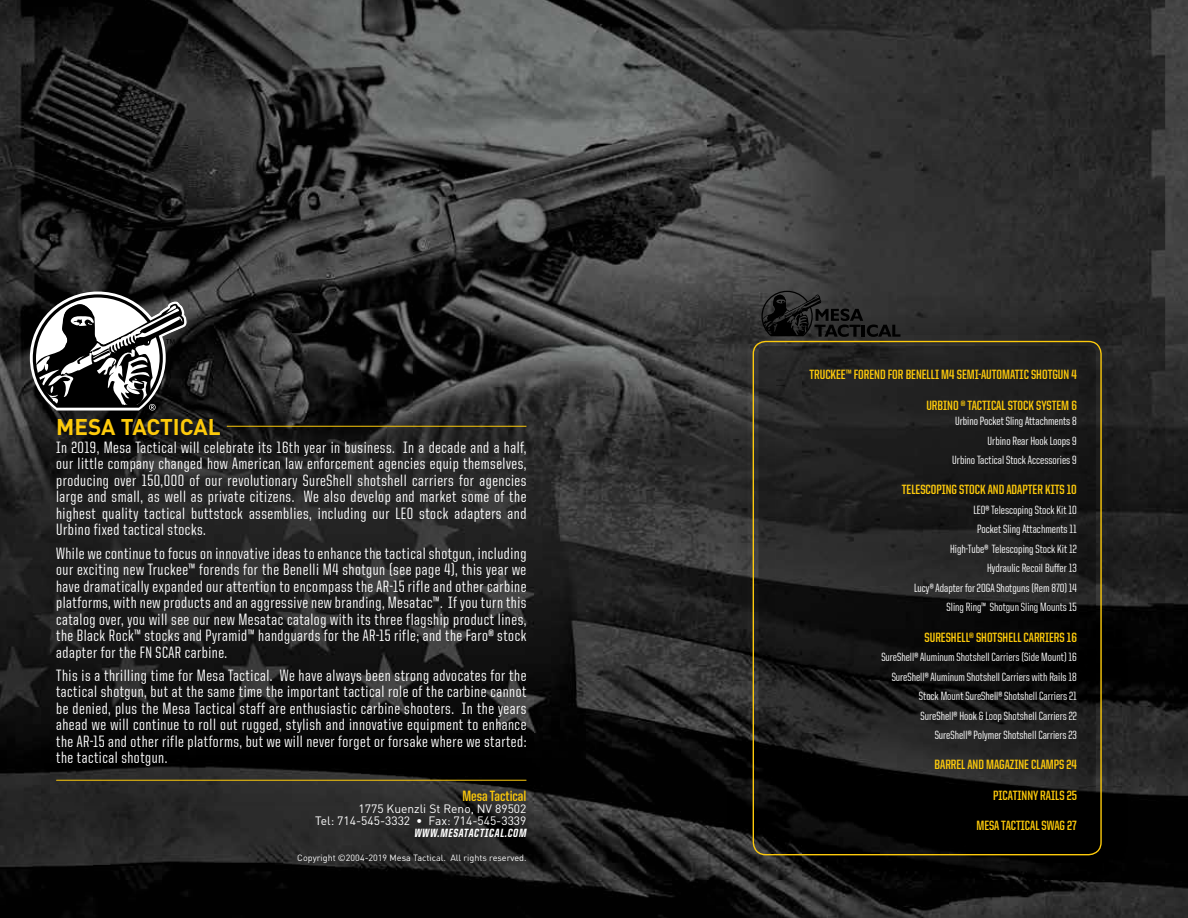
<style>
.page{position:relative;width:1188px;height:918px;background:#fff}
.page>*{position:absolute;margin:0;border:0;box-sizing:border-box;transform-origin:0 0}
.t1{font:700 22.5px "DIN";color:#fdca0b}
.t2{font:500 16.5px/16.5px "United Sans Cond";letter-spacing:.03em;color:#fff;text-align:justify}
.t3{font:700 15px "United Sans Cond";color:#fdca0b}
.t4{font:700 13.5px "United Sans Cond";color:#fdca0b}
.t5{font:500 12px/19.5px "United Sans Cond";color:#fff;text-align:right}
.t6{font:12px/12px "DIN";color:#fff;text-align:right}
.t7{font:800 12px "United Italic Cond";letter-spacing:.05em;color:#fff}
.t8{font:9px "DIN";color:#fff}
</style>
<div class="page">
<img style="left:0;top:0;width:1188px;height:918px">
<div style="left:723px;top:310px;width:408px;height:576px;background:#000;opacity:.6"></div>
<div style="left:728px;top:317px;width:398px;height:562px;background:#000;opacity:.6"></div>
<div style="left:39px;top:755px;width:505px;height:51px;background:#000;opacity:.6"></div>
<hr style="left:57px;top:780px;width:469px;height:1px;background:#fdca0b">
<div style="left:210px;top:401px;width:334px;height:51px;background:#000;opacity:.6"></div>
<hr style="left:227px;top:426px;width:299px;height:1px;background:#fdca0b">
<svg style="left:25px;top:287px;width:162px;height:132px"></svg>
<svg style="left:760px;top:289px;width:140px;height:49px"></svg>
<h1 class="t1" style="left:56px;top:412px;width:166px">MESA TACTICAL</h1>
<p class="t2" style="left:56px;top:439px;width:472px">In 2019, Mesa Tactical will celebrate its 16th year in business. In a decade and a half, our little company changed how American law enforcement agencies equip themselves, producing over 150,000 of our revolutionary SureShell shotshell carriers for agencies large and small, as well as private citizens. We also develop and market some of the highest quality tactical buttstock assemblies, including our LEO stock adapters and Urbino fixed tactical stocks.</p>
<p class="t2" style="left:56px;top:545px;width:472px">While we continue to focus on innovative ideas to enhance the tactical shotgun, including our exciting new Truckee™ forends for the Benelli M4 shotgun (see page 4), this year we have dramatically expanded our attention to encompass the AR-15 rifle and other carbine platforms, with new products and an aggressive new branding, Mesatac™. If you turn this catalog over, you will see our new Mesatac catalog with its three flagship product lines, the Black Rock™ stocks and Pyramid™ handguards for the AR-15 rifle; and the Faro® stock adapter for the FN SCAR carbine.</p>
<p class="t2" style="left:56px;top:667px;width:472px">This is a thrilling time for Mesa Tactical. We have always been strong advocates for the tactical shotgun, but at the same time the important tactical role of the carbine cannot be denied, plus the Mesa Tactical staff are enthusiastic carbine shooters. In the years ahead we will continue to roll out rugged, stylish and innovative equipment to enhance the AR-15 and other rifle platforms, but we will never forget or forsake where we started: the tactical shotgun.</p>
<p class="t3" style="left:462px;top:788px;width:66px">Mesa Tactical</p>
<p class="t6" style="left:315px;top:803px;width:213px">1775 Kuenzli St Reno, NV 89502<br>Tel: 714-545-3332 • Fax: 714-545-3339</p>
<p class="t7" style="left:414px;top:827px;width:114px">WWW.MESATACTICAL.COM</p>
<p class="t8" style="left:297px;top:852px;width:231px">Copyright ©2004-2019 Mesa Tactical. All rights reserved.</p>
<p class="t4" style="left:809px;top:368px;width:269px">TRUCKEE™ FOREND FOR BENELLI M4 SEMI-AUTOMATIC SHOTGUN 4</p>
<p class="t4" style="left:926px;top:398px;width:152px">URBINO ® TACTICAL STOCK SYSTEM 6</p>
<p class="t5" style="left:952px;top:411px;width:126px">Urbino Pocket Sling Attachments 8<br>Urbino Rear Hook Loops 9<br>Urbino Tactical Stock Accessories 9</p>
<p class="t4" style="left:902px;top:483px;width:177px">TELESCOPING STOCK AND ADAPTER KITS 10</p>
<p class="t5" style="left:914px;top:500px;width:164px">LEO® Telescoping Stock Kit 10<br>Pocket Sling Attachments 11<br>High-Tube® Telescoping Stock Kit 12<br>Hydraulic Recoil Buffer 13<br>Lucy® Adapter for 20GA Shotguns (Rem 870) 14<br>Sling Ring™ Shotgun Sling Mounts 15</p>
<p class="t4" style="left:925px;top:630px;width:154px">SURESHELL® SHOTSHELL CARRIERS 16</p>
<p class="t5" style="left:881px;top:647px;width:197px">SureShell® Aluminum Shotshell Carriers (Side Mount) 16<br>SureShell® Aluminum Shotshell Carriers with Rails 18<br>Stock Mount SureShell® Shotshell Carriers 21<br>SureShell® Hook &amp; Loop Shotshell Carriers 22<br>SureShell® Polymer Shotshell Carriers 23</p>
<p class="t4" style="left:935px;top:758px;width:144px">BARREL AND MAGAZINE CLAMPS 24</p>
<p class="t4" style="left:993px;top:788px;width:85px">PICATINNY RAILS 25</p>
<p class="t4" style="left:976px;top:818px;width:102px">MESA TACTICAL SWAG 27</p>
</div>
